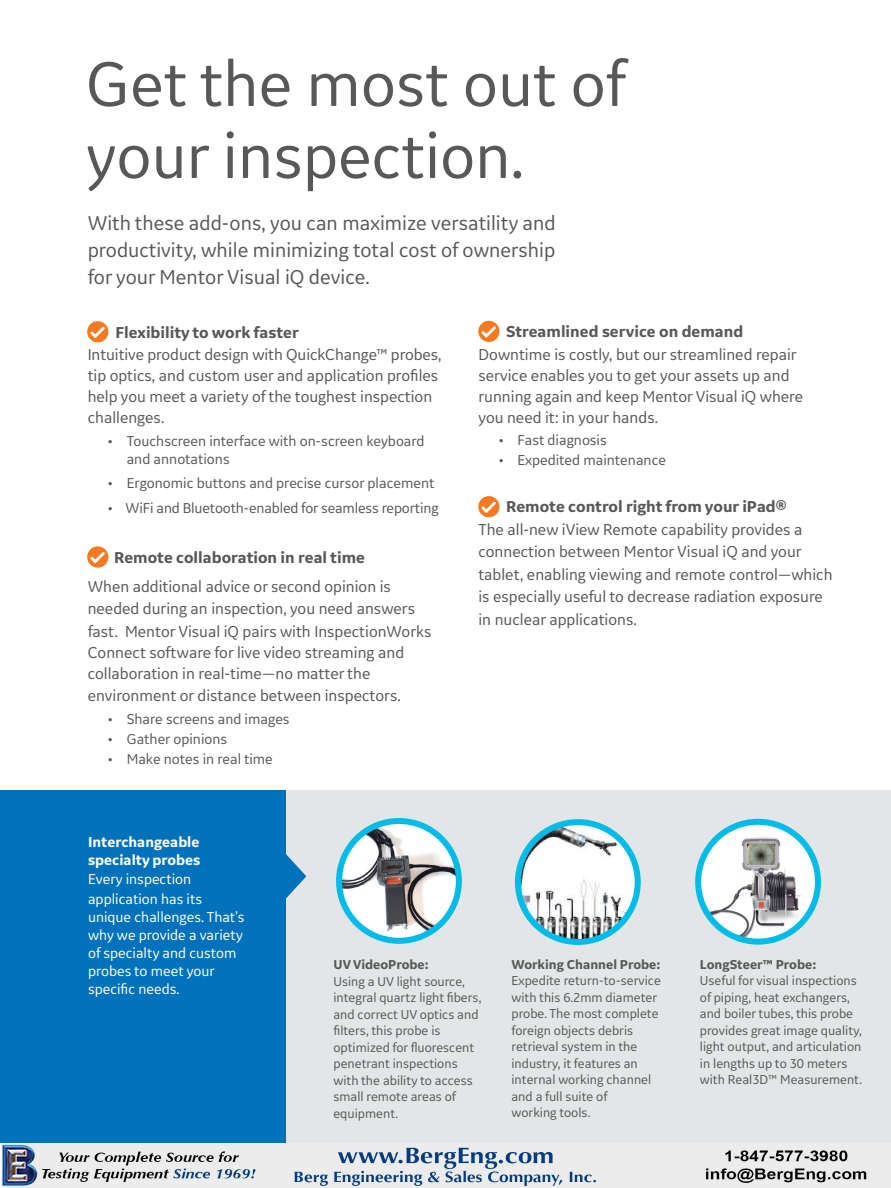
<style>
.page{position:relative;width:891px;height:1188px;background:#fff}
.page>*{position:absolute;margin:0;border:0;box-sizing:border-box;transform-origin:0 0}
.t1{font:66px/72px "GE Inspira Sans";color:#575858}
.t2{font:21px/27px "GE Inspira Sans";color:#575858;text-align:justify}
.t3{font:16.5px/21px "GE Inspira Sans";color:#575858}
.t4{font:700 16.5px "GE Inspira Sans";color:#575858}
.t5{font:15px/18px "GE Inspira Sans";color:#575858}
.t6{font:15px/18px "GE Inspira Sans";color:#fff}
.t7{font:700 15px/18px "GE Inspira Sans";color:#fff}
.t8{font:13.5px/16.5px "GE Inspira Sans";color:#575858}
.t9{font:700 13.5px "GE Inspira Sans";color:#575858}
</style>
<div class="page">
<div style="left:0;top:791px;width:891px;height:397px;background:#e4e5e6"></div>
<img style="left:698px;top:823px;width:120px;height:118px">
<div style="left:695px;top:819px;width:126px;height:126px;border:6px solid #00bce7;border-radius:50%"></div>
<div style="left:0;top:791px;width:285px;height:397px;background:#0072bc"></div>
<img style="left:518px;top:822px;width:116px;height:120px">
<div style="left:515px;top:819px;width:126px;height:126px;border:6px solid #00bce7;border-radius:50%"></div>
<img style="left:339px;top:821px;width:120px;height:120px;border-radius:60px">
<div style="left:336px;top:818px;width:126px;height:126px;border:6px solid #00bce7;border-radius:50%"></div>
<svg style="left:285px;top:850px;width:21px;height:52px"></svg>
<svg style="left:87px;top:321px;width:21px;height:21px"></svg>
<svg style="left:478px;top:321px;width:21px;height:21px"></svg>
<svg style="left:478px;top:496px;width:21px;height:21px"></svg>
<svg style="left:87px;top:546px;width:21px;height:22px"></svg>
<img style="left:1px;top:1144px;width:866px;height:43px">
<h1 class="t1" style="left:86px;top:46px;width:540px">Get the most out of your inspection.</h1>
<p class="t2" style="left:88px;top:209px;width:470px">With these add-ons, you can maximize versatility and productivity, while minimizing total cost of ownership for your Mentor Visual iQ device.</p>
<p class="t4" style="left:115px;top:322px;width:185px">Flexibility to work faster</p>
<p class="t3" style="left:88px;top:344px;width:355px">Intuitive product design with QuickChange™ probes, tip optics, and custom user and application profiles help you meet a variety of the toughest inspection challenges.</p>
<p class="t5" style="left:127px;top:431px;width:299px;text-indent:-19px">• Touchscreen interface with on-screen keyboard and annotations</p>
<p class="t5" style="left:108px;top:474px;width:328px">• Ergonomic buttons and precise cursor placement</p>
<p class="t5" style="left:108px;top:499px;width:332px">• WiFi and Bluetooth-enabled for seamless reporting</p>
<p class="t4" style="left:114px;top:547px;width:252px">Remote collaboration in real time</p>
<p class="t3" style="left:88px;top:575px;width:345px;line-height:22.5px">When additional advice or second opinion is needed during an inspection, you need answers fast. Mentor Visual iQ pairs with InspectionWorks</p>
<p class="t3" style="left:88px;top:641px;width:318px">Connect software for live video streaming and collaboration in real-time—no matter the</p>
<p class="t3" style="left:88px;top:685px;width:315px">environment or distance between inspectors.</p>
<p class="t5" style="left:108px;top:709px;width:183px">• Share screens and images</p>
<p class="t5" style="left:108px;top:730px;width:121px">• Gather opinions</p>
<p class="t5" style="left:108px;top:749px;width:166px">• Make notes in real time</p>
<p class="t4" style="left:506px;top:322px;width:239px">Streamlined service on demand</p>
<p class="t3" style="left:478px;top:343px;width:326px">Downtime is costly, but our streamlined repair service enables you to get your assets up and running again and keep Mentor Visual iQ where you need it: in your hands.</p>
<p class="t5" style="left:499px;top:431px;width:110px">• Fast diagnosis</p>
<p class="t5" style="left:499px;top:450px;width:169px">• Expedited maintenance</p>
<p class="t4" style="left:506px;top:496px;width:282px">Remote control right from your iPad®</p>
<p class="t3" style="left:478px;top:517px;width:356px;line-height:22.5px">The all-new iView Remote capability provides a connection between Mentor Visual iQ and your tablet, enabling viewing and remote control—which is especially useful to decrease radiation exposure in nuclear applications.</p>
<p class="t7" style="left:88px;top:832px;width:114px">Interchangeable specialty probes</p>
<p class="t6" style="left:88px;top:869px;width:116px;line-height:19.5px">Every inspection application has its</p>
<p class="t6" style="left:88px;top:907px;width:158px">unique challenges. That’s why we provide a variety of specialty and custom probes to meet your specific needs.</p>
<p class="t9" style="left:333px;top:956px;width:97px">UV VideoProbe:</p>
<p class="t8" style="left:333px;top:973px;width:149px">Using a UV light source, integral quartz light fibers, and correct UV optics and filters, this probe is optimized for fluorescent penetrant inspections with the ability to access small remote areas of equipment.</p>
<p class="t9" style="left:512px;top:956px;width:151px">Working Channel Probe:</p>
<p class="t8" style="left:512px;top:972px;width:151px">Expedite return-to-service with this 6.2mm diameter probe. The most complete foreign objects debris retrieval system in the industry, it features an internal working channel and a full suite of<br>working tools.</p>
<p class="t9" style="left:700px;top:956px;width:118px">LongSteer™ Probe:</p>
<p class="t8" style="left:700px;top:972px;width:164px">Useful for visual inspections of piping, heat exchangers, and boiler tubes, this probe provides great image quality, light output, and articulation in lengths up to 30 meters with Real3D™ Measurement.</p>
</div>
